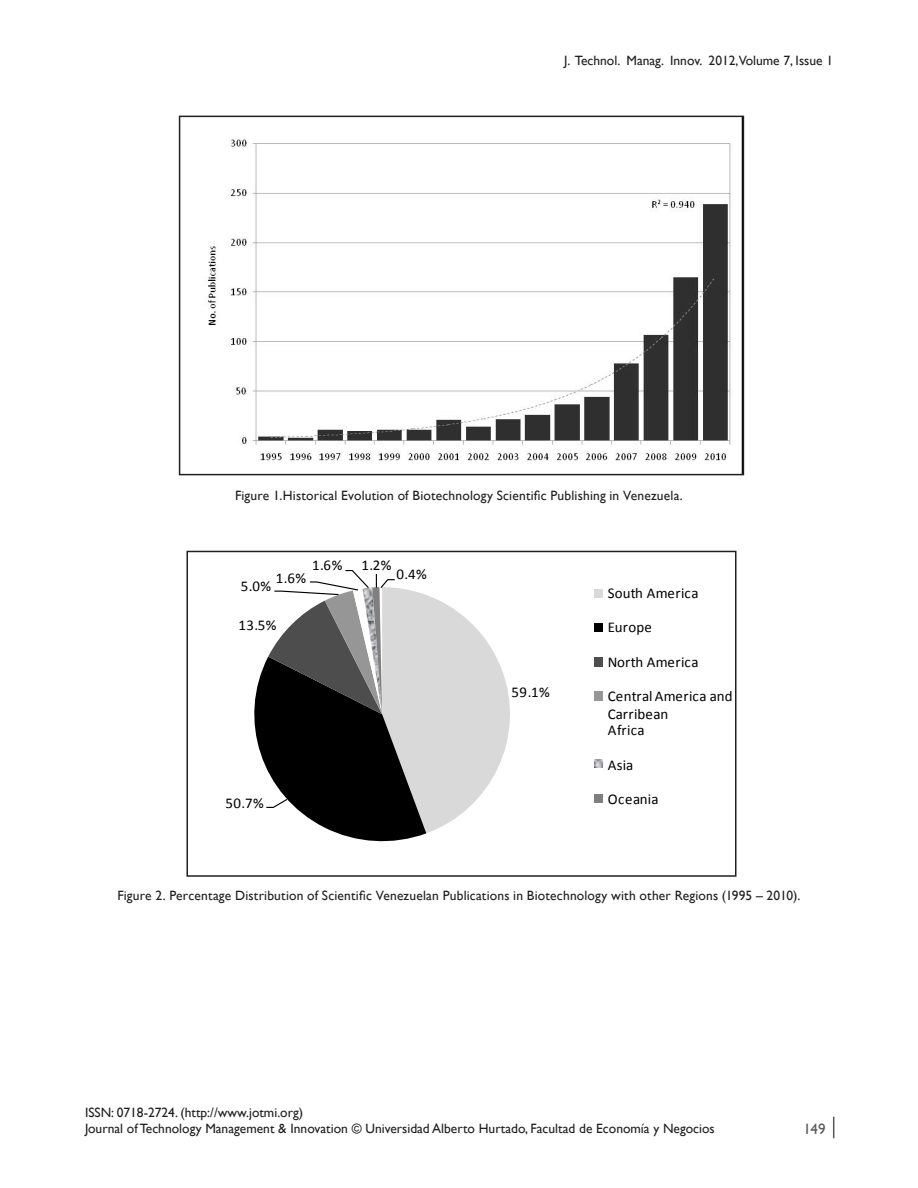
<style>
.page{position:relative;width:918px;height:1188px;background:#fff}
.page>*{position:absolute;margin:0;border:0;box-sizing:border-box;transform-origin:0 0}
.t1{font:15px "Calibri";letter-spacing:.03em;color:#000}
.t2{font:15px "Gill Sans";color:#57585a}
.t3{font:14.85px "Calibri";letter-spacing:.03em;color:#000}
.t4{font:13.5px "Gill Sans";letter-spacing:.015em;color:#231f20}
.t5{font:13.5px/16.2px "Gill Sans";color:#231f20}
</style>
<div class="page">
<svg style="left:833px;top:1117px;width:1px;height:21px"></svg>
<svg style="left:208px;top:138px;width:523px;height:323px"></svg>
<div style="left:179px;top:116px;width:565px;height:359px;border:2px solid #231f20"></div>
<svg style="left:254px;top:570px;width:349px;height:272px"></svg>
<div style="left:186px;top:551px;width:550px;height:326px;border:2px solid #231f20"></div>
<p class="t5" style="left:564px;top:52px;width:270px">J. Technol. Manag. Innov. 2012,Volume 7, Issue 1</p>
<p class="t4" style="left:235px;top:488px;width:449px">Figure 1.Historical Evolution of Biotechnology Scientific Publishing in Venezuela.</p>
<p class="t3" style="left:312px;top:560px;width:32px">$#)%</p>
<p class="t3" style="left:362px;top:560px;width:32px">$#*%</p>
<p class="t1" style="left:397px;top:569px;width:32px">&amp;#+%</p>
<p class="t3" style="left:276px;top:573px;width:32px">$#)%</p>
<p class="t3" style="left:241px;top:581px;width:32px">!#&amp;%</p>
<p class="t3" style="left:238px;top:620px;width:40px">$(#!%</p>
<p class="t3" style="left:226px;top:798px;width:40px">!&amp;#'%</p>
<p class="t3" style="left:512px;top:687px;width:40px">!"#$%</p>
<p class="t3" style="left:608px;top:588px;width:92px">,-./012345678</p>
<p class="t3" style="left:608px;top:622px;width:46px">9.5-:4</p>
<p class="t1" style="left:608px;top:657px;width:92px">;-5/012345678</p>
<p class="t3" style="left:608px;top:691px;width:130px">&lt;4=/58&gt;1234567818=?1</p>
<p class="t1" style="left:608px;top:709px;width:62px">&lt;8556@48=</p>
<p class="t3" style="left:608px;top:725px;width:38px">2A5678</p>
<p class="t1" style="left:608px;top:759px;width:27px">2B68</p>
<p class="t3" style="left:608px;top:794px;width:55px">C748=681</p>
<p class="t4" style="left:117px;top:887px;width:685px">Figure 2. Percentage Distribution of Scientific Venezuelan Publications in Biotechnology with other Regions (1995 – 2010).</p>
<p class="t5" style="left:85px;top:1105px;width:631px">ISSN: 0718-2724. (http://www.jotmi.org)<br>Journal of Technology Management &amp; Innovation © Universidad Alberto Hurtado, Facultad de Economía y Negocios</p>
<p class="t2" style="left:804px;top:1120px;width:23px">149</p>
</div>
